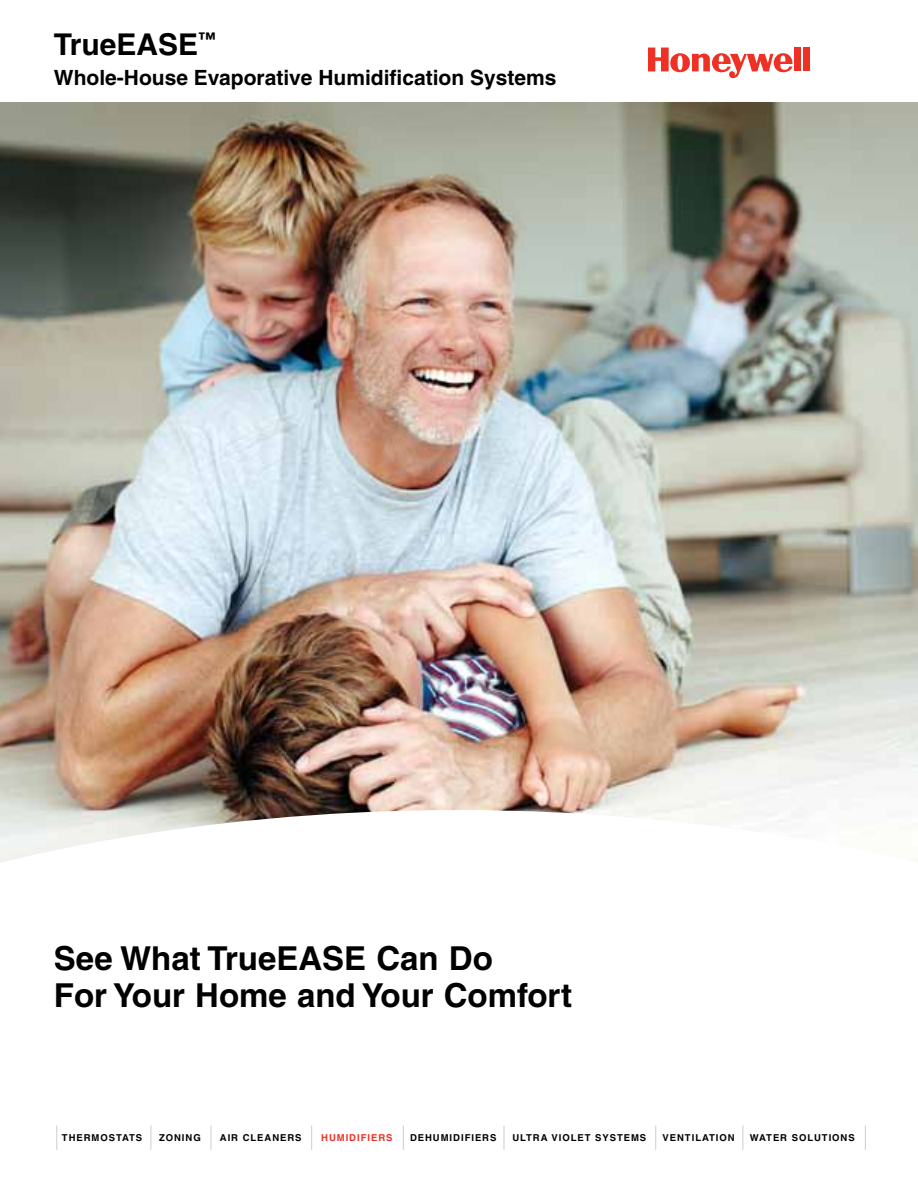
<style>
.page{position:relative;width:918px;height:1188px;background:#fff}
.page>*{position:absolute;margin:0;border:0;box-sizing:border-box;transform-origin:0 0}
.t1{font:700 33px/36px "Helvetica";color:#000}
.t2{font:700 30px "Helvetica";color:#000}
.t3{font:700 21px "Helvetica";color:#000}
.t4{font:700 9.45px "Helvetica";letter-spacing:.1em;color:#000}
.t5{font:700 9.45px "Helvetica";letter-spacing:.1em;color:#ee3124}
</style>
<div class="page">
<img style="left:0;top:102px;width:918px;height:708px">
<svg style="left:0;top:810px;width:866px;height:340px"></svg>
<div style="left:794px;top:48px;width:7px;height:23px;background:#ee3124"></div>
<div style="left:803px;top:48px;width:7px;height:23px;background:#ee3124"></div>
<svg style="left:648px;top:48px;width:145px;height:30px"></svg>
<svg style="left:56px;top:1126px;width:1px;height:24px"></svg>
<svg style="left:151px;top:1126px;width:1px;height:24px"></svg>
<svg style="left:211px;top:1126px;width:1px;height:24px"></svg>
<svg style="left:311px;top:1126px;width:1px;height:24px"></svg>
<svg style="left:403px;top:1126px;width:1px;height:24px"></svg>
<svg style="left:504px;top:1126px;width:1px;height:24px"></svg>
<svg style="left:655px;top:1126px;width:1px;height:24px"></svg>
<svg style="left:743px;top:1126px;width:1px;height:24px"></svg>
<svg style="left:865px;top:1126px;width:1px;height:24px"></svg>
<h2 class="t2" style="left:54px;top:26px;width:163px">TrueEASE<sup>™</sup></h2>
<h3 class="t3" style="left:54px;top:64px;width:504px">Whole-House Evaporative Humidification Systems</h3>
<h1 class="t1" style="left:54px;top:940px;width:520px">See What TrueEASE Can Do<br>For Your Home and Your Comfort</h1>
<p class="t4" style="left:62px;top:1132px;width:82px">THERMOSTATS</p>
<p class="t4" style="left:159px;top:1132px;width:43px">ZONING</p>
<p class="t4" style="left:220px;top:1132px;width:83px">AIR CLEANERS</p>
<p class="t5" style="left:321px;top:1132px;width:73px">HUMIDIFIERS</p>
<p class="t4" style="left:410px;top:1132px;width:88px">DEHUMIDIFIERS</p>
<p class="t4" style="left:513px;top:1132px;width:135px">ULTRA VIOLET SYSTEMS</p>
<p class="t4" style="left:663px;top:1132px;width:74px">VENTILATION</p>
<p class="t4" style="left:750px;top:1132px;width:106px">WATER SOLUTIONS</p>
</div>
